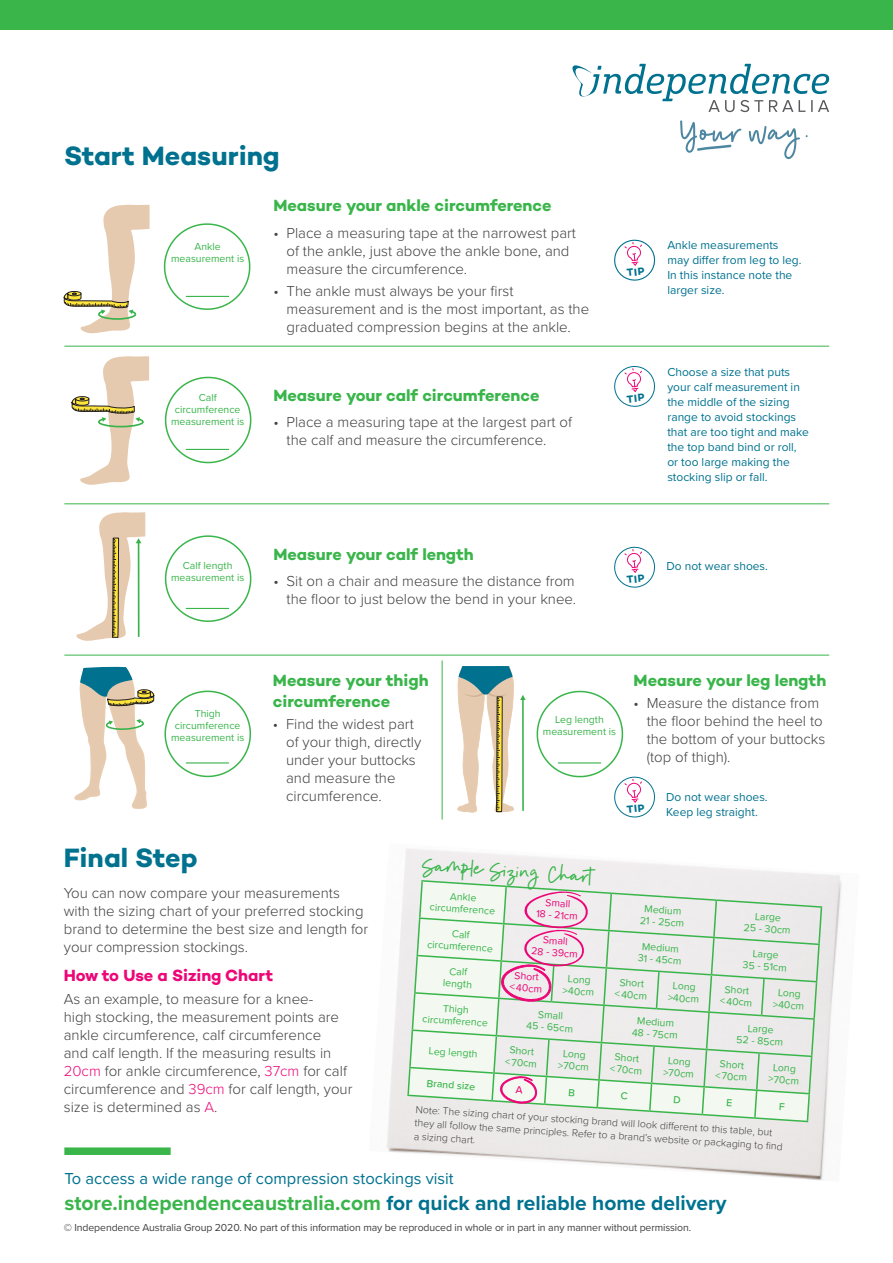
<style>
.page{position:relative;width:893px;height:1263px;background:#fff}
.page>*{position:absolute;margin:0;border:0;box-sizing:border-box;transform-origin:0 0}
.Headers{font:700 27px "Campton";color:#00728f}
.t1{font:27px "Instaquote Homeward";color:#39b54a}
.Headers-2{font:700 21px "Proxima Nova";color:#39b54a}
.Headers-3{font:700 16.5px/21px "Campton";color:#39b54a}
.Headers-4{font:16.5px "Proxima Nova";color:#00728f}
.Headers-5{font:700 16.5px "Campton";letter-spacing:-.005em;color:#ed0677}
.Headers-6{font:300 15px/18px "Proxima Nova";color:#414042}
.t2{font:12px/15px "Proxima Nova";color:#00728f}
.Headers-7{font:10.5px/12px "Proxima Nova";color:#39b54a;text-align:center}
.Sub_Heading{font:10.5px/12px "Proxima Nova";color:#39b54a;text-align:center}
.Headers-8{font:300 10.5px/14.1px "Proxima Nova";color:#414042}
.Intro{font:10.5px "Proxima Nova";letter-spacing:-.01em;color:#414042}
.Sub_Heading-2{font:10.5px/12px "Proxima Nova";color:#ed0677;text-align:center}
.t3{font:500 10.5px "Proxima Nova";color:#39b54a}
.s1{color:#ed0677}
.s2{color:#00728f}
</style>
<div class="page">
<div style="left:0;top:0;width:893px;height:30px;background:#39b54a"></div>
<img style="left:387px;top:848px;width:455px;height:332px">
<svg style="left:572px;top:64px;width:257px;height:48px"></svg>
<svg style="left:749px;top:126px;width:59px;height:33px"></svg>
<svg style="left:680px;top:120px;width:61px;height:33px"></svg>
<div style="left:64px;top:1147px;width:107px;height:8px;background:#39b54a"></div>
<svg style="left:74px;top:666px;width:80px;height:143px"></svg>
<svg style="left:457px;top:666px;width:69px;height:147px"></svg>
<hr style="left:64px;top:346px;width:765px;height:1px;background:#39b54a">
<hr style="left:64px;top:503px;width:765px;height:1px;background:#39b54a">
<hr style="left:64px;top:655px;width:765px;height:1px;background:#39b54a">
<hr style="left:442px;top:660px;width:1px;height:159px;background:#39b54a">
<svg style="left:64px;top:204px;width:86px;height:130px"></svg>
<svg style="left:72px;top:356px;width:77px;height:129px"></svg>
<svg style="left:76px;top:512px;width:69px;height:129px"></svg>
<svg style="left:163px;top:223px;width:88px;height:87px"></svg>
<svg style="left:164px;top:376px;width:88px;height:88px"></svg>
<svg style="left:164px;top:535px;width:88px;height:87px"></svg>
<svg style="left:164px;top:690px;width:87px;height:88px"></svg>
<hr style="left:186px;top:762px;width:43px;height:1px;background:#39b54a">
<hr style="left:186px;top:608px;width:43px;height:1px;background:#39b54a">
<hr style="left:186px;top:449px;width:43px;height:1px;background:#39b54a">
<hr style="left:186px;top:296px;width:43px;height:1px;background:#39b54a">
<svg style="left:614px;top:239px;width:41px;height:42px"></svg>
<svg style="left:614px;top:366px;width:41px;height:41px"></svg>
<svg style="left:614px;top:546px;width:41px;height:42px"></svg>
<svg style="left:536px;top:690px;width:119px;height:128px"></svg>
<svg style="left:406px;top:879px;width:418px;height:244px"></svg>
<p class="Headers" style="left:64px;top:138px;width:217px">Start Measuring</p>
<p class="Headers-7" style="left:171px;top:240px;width:75px">Ankle measurement is</p>
<p class="Headers-7" style="left:171px;top:391px;width:75px">Calf circumference measurement is</p>
<p class="Headers-3" style="left:273px;top:195px;width:280px">Measure your ankle circumference</p>
<p class="Headers-6" style="left:287px;top:223px;width:291px;text-indent:-13px">• Place a measuring tape at the narrowest part of the ankle, just above the ankle bone, and measure the circumference.</p>
<p class="Headers-6" style="left:287px;top:281px;width:304px;text-indent:-13px">• The ankle must always be your first measurement and is the most important, as the graduated compression begins at the ankle.</p>
<p class="Headers-3" style="left:273px;top:385px;width:268px">Measure your calf circumference</p>
<p class="Headers-6" style="left:287px;top:413px;width:287px;text-indent:-13px">• Place a measuring tape at the largest part of the calf and measure the circumference.</p>
<p class="Headers-7" style="left:171px;top:559px;width:75px">Calf length measurement is</p>
<p class="Headers-3" style="left:273px;top:543px;width:202px">Measure your calf length</p>
<p class="Headers-6" style="left:273px;top:571px;width:304px;text-align:right">• Sit on a chair and measure the distance from the floor to just below the bend in your knee.</p>
<p class="t2" style="left:667px;top:237px;width:136px">Ankle measurements may differ from leg to leg.<br>In this instance note the larger size.</p>
<p class="t2" style="left:667px;top:363px;width:143px">Choose a size that puts your calf measurement in the middle of the sizing range to avoid stockings that are too tight and make the top band bind or roll, or too large making the stocking slip or fall.</p>
<p class="t2" style="left:666px;top:558px;width:103px">Do not wear shoes.</p>
<p class="Headers-3" style="left:273px;top:669px;width:157px">Measure your thigh circumference</p>
<p class="Headers-6" style="left:286px;top:714px;width:137px;text-indent:-13px">• Find the widest part of your thigh, directly under your buttocks and measure the circumference.</p>
<p class="Headers-7" style="left:171px;top:706px;width:75px">Thigh circumference measurement is</p>
<p class="Headers-7" style="left:543px;top:712px;width:75px">Leg length measurement is</p>
<p class="Headers-3" style="left:634px;top:669px;width:194px">Measure your leg length</p>
<p class="Headers-6" style="left:647px;top:693px;width:180px;text-indent:-13px">• Measure the distance from the floor behind the heel to the bottom of your buttocks (top of thigh).</p>
<p class="t2" style="left:666px;top:789px;width:103px">Do not wear shoes.</p>
<p class="t2" style="left:666px;top:804px;width:93px">Keep leg straight.</p>
<p class="Headers" style="left:64px;top:841px;width:135px">Final Step</p>
<p class="Headers-6" style="left:64px;top:883px;width:306px">You can now compare your measurements with the sizing chart of your preferred stocking brand to determine the best size and length for your compression stockings.</p>
<p class="Headers-5" style="left:64px;top:965px;width:211px">How to Use a Sizing Chart</p>
<p class="Headers-6" style="left:64px;top:989px;width:290px">As an example, to measure for a knee-<br>high stocking, the measurement points are ankle circumference, calf circumference<br>and calf length. If the measuring results in <span class="s1">20cm</span> for ankle circumference, <span class="s1">37cm</span> for calf circumference and <span class="s1">39cm</span> for calf length, your size is determined as <span class="s1">A</span>.</p>
<p class="t1" style="left:424px;top:851px;width:172px;rotate:4deg">Sample Sizing Chart</p>
<p class="Headers-7" style="left:431px;top:888px;width:67px;rotate:4deg">Ankle circumference</p>
<p class="Sub_Heading-2" style="left:538px;top:895px;width:43px;rotate:4deg">Small<br>18 - 21cm</p>
<p class="Sub_Heading" style="left:641px;top:902px;width:46px;rotate:4deg">Medium<br>21 - 25cm</p>
<p class="Sub_Heading" style="left:745px;top:909px;width:48px;rotate:4deg">Large<br>25 - 30cm</p>
<p class="Headers-7" style="left:429px;top:925px;width:67px;rotate:4deg">Calf circumference</p>
<p class="Sub_Heading-2" style="left:533px;top:932px;width:48px;rotate:4deg">Small<br>28 - 39cm</p>
<p class="Sub_Heading" style="left:639px;top:939px;width:45px;rotate:4deg">Medium<br>31 - 45cm</p>
<p class="Sub_Heading" style="left:744px;top:946px;width:46px;rotate:4deg">Large<br>35 - 51cm</p>
<p class="Headers-7" style="left:450px;top:964px;width:19px;rotate:4deg">Calf</p>
<p class="Headers-7" style="left:444px;top:976px;width:30px;rotate:4deg">length</p>
<p class="Sub_Heading-2" style="left:511px;top:968px;width:34px;rotate:4deg">Short &lt;40cm</p>
<p class="Sub_Heading" style="left:564px;top:972px;width:33px;rotate:4deg">Long &gt;40cm</p>
<p class="Sub_Heading" style="left:616px;top:975px;width:34px;rotate:4deg">Short &lt;40cm</p>
<p class="Sub_Heading" style="left:669px;top:979px;width:33px;rotate:4deg">Long &gt;40cm</p>
<p class="Sub_Heading" style="left:721px;top:982px;width:34px;rotate:4deg">Short &lt;40cm</p>
<p class="Sub_Heading" style="left:778px;top:986px;width:24px;rotate:4deg">Long</p>
<p class="Headers-7" style="left:443px;top:1001px;width:27px;rotate:4deg">Thigh</p>
<p class="Sub_Heading" style="left:773px;top:998px;width:33px;rotate:4deg">&gt;40cm</p>
<p class="Headers-7" style="left:423px;top:1012px;width:67px;rotate:4deg">circumference</p>
<p class="Sub_Heading" style="left:528px;top:1007px;width:48px;rotate:4deg">Small<br>45 - 65cm</p>
<p class="Sub_Heading" style="left:633px;top:1014px;width:47px;rotate:4deg">Medium<br>48 - 75cm</p>
<p class="Sub_Heading" style="left:738px;top:1021px;width:48px;rotate:4deg">Large<br>52 - 85cm</p>
<p class="Headers-7" style="left:429px;top:1044px;width:50px;rotate:4deg">Leg length</p>
<p class="Sub_Heading" style="left:506px;top:1043px;width:34px;rotate:4deg">Short &lt;70cm</p>
<p class="Sub_Heading" style="left:559px;top:1047px;width:32px;rotate:4deg">Long &gt;70cm</p>
<p class="Sub_Heading" style="left:611px;top:1050px;width:34px;rotate:4deg">Short &lt;70cm</p>
<p class="Sub_Heading" style="left:665px;top:1053px;width:32px;rotate:4deg">Long &gt;70cm</p>
<p class="Sub_Heading" style="left:716px;top:1057px;width:34px;rotate:4deg">Short &lt;70cm</p>
<p class="Sub_Heading" style="left:770px;top:1060px;width:32px;rotate:4deg">Long &gt;70cm</p>
<p class="t3" style="left:427px;top:1075px;width:50px;rotate:4deg">Brand size</p>
<p class="Headers-8" style="left:416px;top:1101px;width:359px;rotate:4deg">Note: The sizing chart of your stocking brand will look diff erent to this table, but</p>
<p class="Headers-8" style="left:415px;top:1114px;width:370px;rotate:4deg">they all follow the same principles. Refer to a brand’s website or packaging to fi nd a sizing chart.</p>
<p class="Headers-4" style="left:64px;top:1166px;width:391px">To access a wide range of compression stockings visit</p>
<p class="Headers-2" style="left:64px;top:1187px;width:664px">store.independenceaustralia.com <span class="s2">for quick and reliable home delivery</span></p>
<p class="Intro" style="left:64px;top:1219px;width:629px">© Independence Australia Group 2020. No part of this information may be reproduced in whole or in part in any manner without permission.</p>
</div>
